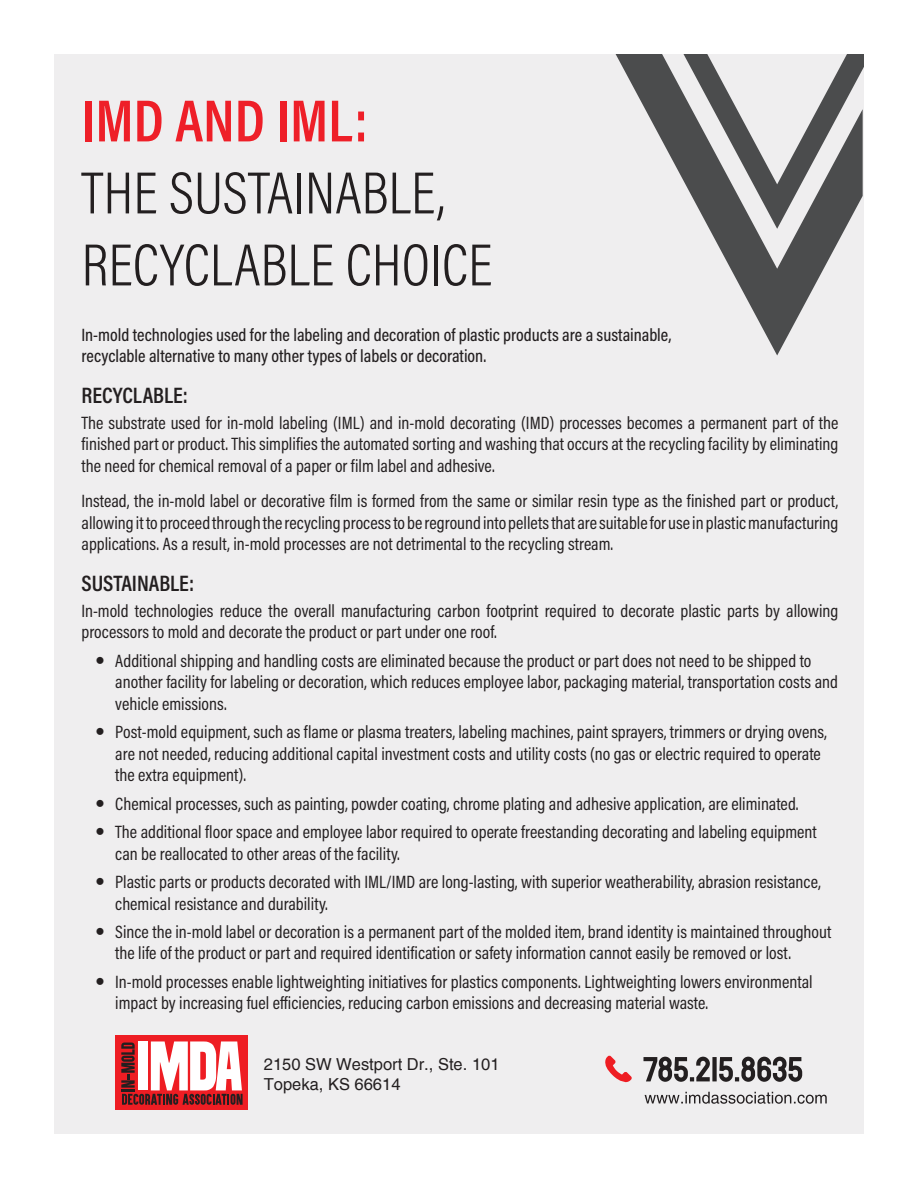
<style>
.page{position:relative;width:918px;height:1188px;background:#fff}
.page>*{position:absolute;margin:0;border:0;box-sizing:border-box;transform-origin:0 0}
.t1{font:300 60px/72px "Acumin Pro Cond";color:#231f20}
.t2{font:600 60px "Acumin Pro Cond";color:#ee1f28}
.t3{font:600 22.5px "Acumin Pro Cond";letter-spacing:-.005em;color:#231f20}
.t4{font:18px/21.6px "Acumin Pro Cond";color:#231f20}
.t5{font:500 18px/21.6px "Acumin Pro Cond";color:#231f20}
.t6{font:16.5px/19.8px "Helvetica";color:#231f20}
</style>
<div class="page">
<div style="left:54px;top:54px;width:810px;height:1080px;background:#efeeef"></div>
<svg style="left:616px;top:54px;width:229px;height:301px"></svg>
<svg style="left:683px;top:54px;width:181px;height:175px"></svg>
<div style="left:116px;top:1035px;width:132px;height:75px;background:#ee1d23"></div>
<svg style="left:121px;top:1041px;width:122px;height:64px"></svg>
<svg style="left:605px;top:1055px;width:27px;height:28px"></svg>
<svg style="left:643px;top:1057px;width:159px;height:25px"></svg>
<svg style="left:645px;top:1092px;width:182px;height:12px"></svg>
<h1 class="t2" style="left:82px;top:81px;width:288px">IMD AND IML:</h1>
<h1 class="t1" style="left:82px;top:156px;width:412px">THE SUSTAINABLE,<br>RECYCLABLE CHOICE</h1>
<p class="t5" style="left:82px;top:323px;width:591px">In-mold technologies used for the labeling and decoration of plastic products are a sustainable, recyclable alternative to many other types of labels or decoration.</p>
<p class="t3" style="left:82px;top:380px;width:108px">RECYCLABLE:</p>
<p class="t4" style="left:82px;top:411px;width:758px;text-align:justify">The substrate used for in-mold labeling (IML) and in-mold decorating (IMD) processes becomes a permanent part of the finished part or product. This simplifies the automated sorting and washing that occurs at the recycling facility by eliminating the need for chemical removal of a paper or film label and adhesive.</p>
<p class="t4" style="left:82px;top:490px;width:758px;text-align:justify">Instead, the in-mold label or decorative film is formed from the same or similar resin type as the finished part or product, allowing it to proceed through the recycling process to be reground into pellets that are suitable for use in plastic manufacturing applications. As a result, in-mold processes are not detrimental to the recycling stream.</p>
<p class="t3" style="left:82px;top:568px;width:114px">SUSTAINABLE:</p>
<p class="t4" style="left:82px;top:599px;width:758px">In-mold technologies reduce the overall manufacturing carbon footprint required to decorate plastic parts by allowing processors to mold and decorate the product or part under one roof.</p>
<p class="t4" style="left:115px;top:649px;width:724px">Additional shipping and handling costs are eliminated because the product or part does not need to be shipped to another facility for labeling or decoration, which reduces employee labor, packaging material, transportation costs and vehicle emissions.</p>
<p class="t4" style="left:115px;top:721px;width:713px">Post-mold equipment, such as flame or plasma treaters, labeling machines, paint sprayers, trimmers or drying ovens, are not needed, reducing additional capital investment costs and utility costs (no gas or electric required to operate the extra equipment).</p>
<p class="t4" style="left:115px;top:789px;width:703px;line-height:28.3px">Chemical processes, such as painting, powder coating, chrome plating and adhesive application, are eliminated.<br>The additional floor space and employee labor required to operate freestanding decorating and labeling equipment</p>
<p class="t4" style="left:115px;top:839px;width:707px;line-height:28.3px">can be reallocated to other areas of the facility.<br>Plastic parts or products decorated with IML/IMD are long-lasting, with superior weatherability, abrasion resistance,</p>
<p class="t4" style="left:115px;top:889px;width:718px;line-height:28.3px">chemical resistance and durability.<br>Since the in-mold label or decoration is a permanent part of the molded item, brand identity is maintained throughout</p>
<p class="t4" style="left:115px;top:939px;width:699px;line-height:28.3px">the life of the product or part and required identification or safety information cannot easily be removed or lost.<br>In-mold processes enable lightweighting initiatives for plastics components. Lightweighting lowers environmental</p>
<p class="t4" style="left:115px;top:992px;width:594px">impact by increasing fuel efficiencies, reducing carbon emissions and decreasing material waste.</p>
<p class="t6" style="left:264px;top:1055px;width:237px">2150 SW Westport Dr., Ste. 101<br>Topeka, KS 66614</p>
</div>
